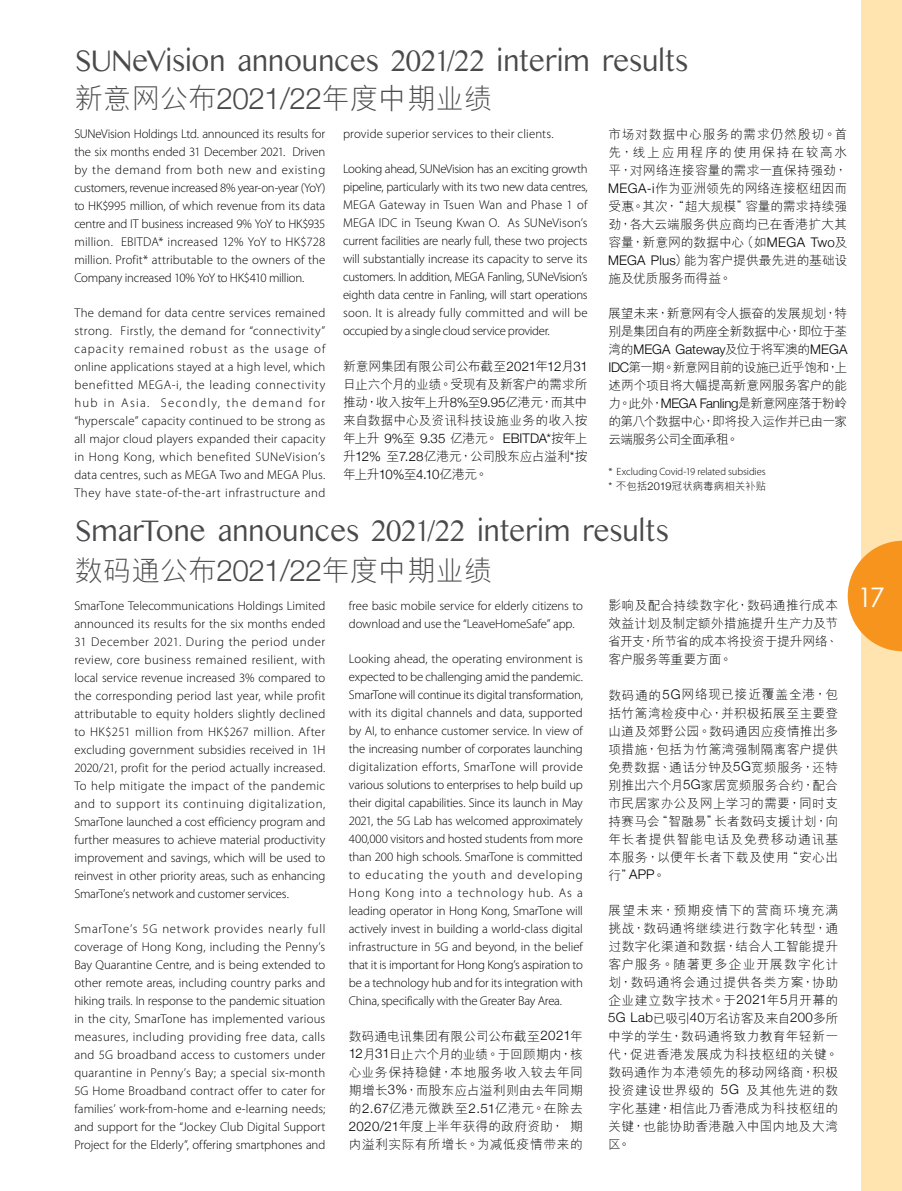
<style>
.page{position:relative;width:902px;height:1191px;background:#fff}
.page>*{position:absolute;margin:0;border:0;box-sizing:border-box;transform-origin:0 0}
.t1{font:31.5px "Kannada MN";letter-spacing:-.06em;color:#4a4a4c;scale:.96 1}
.t2{font:300 28.5px "M Hei HKS";color:#4a4a4c}
.t3{font:27px "Century Gothic";color:#fff}
.t4{font:300 13.2px "Helvetica Neue";color:#000}
.t5{font:300 12.75px/18px "Myriad Pro";letter-spacing:-.01em;color:#000;text-align:justify}
.t6{font:300 12.75px/18px "M Hei HKS";letter-spacing:-.005em;color:#000;text-align:justify}
.t7{font:300 12.75px/18px "M Hei HKS";letter-spacing:-.04em;color:#000}
.t8{font:300 12.75px "Myriad Pro";letter-spacing:.015em;color:#000}
.t9{font:300 10.5px "Myriad Pro";letter-spacing:-.01em;color:#000}
.t10{font:300 10.5px "M Hei HKS";color:#000}
.s1{font-family:"Helvetica Neue";font-size:29.7px}
.s2{font-family:"Helvetica Neue";font-size:13.2px}
.s3{font-family:"M Hei HKS";font-size:12.75px}
.s4{font-family:"Helvetica Neue";font-size:10.95px}
</style>
<div class="page">
<div style="left:861px;top:0;width:40px;height:1191px;background:#ffe4af"></div>
<svg style="left:847px;top:541px;width:54px;height:110px"></svg>
<h1 class="t1" style="left:74px;top:42px;width:642px">SUNeVision announces 2021/22 interim results</h1>
<h2 class="t2" style="left:74px;top:79px;width:420px">新意網公布<span class="s1">2021/22</span>年度中期業績</h2>
<p class="t5" style="left:74px;top:125px;width:252px">SUNeVision Holdings Ltd. announced its results for the six months ended 31 December 2021. Driven by the demand from both new and existing customers, revenue increased 8% year-on-year (YoY) to HK$995 million, of which revenue from its data centre and IT business increased 9% YoY to HK$935 million. EBITDA* increased 12% YoY to HK$728 million. Profit* attributable to the owners of the Company increased 10% YoY to HK$410 million.</p>
<p class="t5" style="left:74px;top:304px;width:252px">The demand for data centre services remained strong. Firstly, the demand for “connectivity” capacity remained robust as the usage of online applications stayed at a high level, which benefitted MEGA-i, the leading connectivity hub in Asia. Secondly, the demand for “hyperscale” capacity continued to be strong as all major cloud players expanded their capacity in Hong Kong, which benefited SUNeVision’s data centres, such as MEGA Two and MEGA Plus.<br>They have state-of-the-art infrastructure and</p>
<p class="t8" style="left:343px;top:126px;width:212px">provide superior services to their clients.</p>
<p class="t5" style="left:343px;top:160px;width:246px">Looking ahead, SUNeVision has an exciting growth pipeline, particularly with its two new data centres, MEGA Gateway in Tsuen Wan and Phase 1 of MEGA IDC in Tseung Kwan O. As SUNeVison’s current facilities are nearly full, these two projects will substantially increase its capacity to serve its customers. In addition, MEGA Fanling, SUNeVision’s eighth data centre in Fanling, will start operations soon. It is already fully committed and will be occupied by a single cloud service provider.</p>
<p class="t6" style="left:343px;top:357px;width:246px">新意網集團有限公司公布截至<span class="s2">2021</span>年<span class="s2">12</span>月<span class="s2">31</span>日止六個月的業績。受現有及新客戶的需求所推動，收入按年上升<span class="s2">8%</span>至<span class="s2">9.95</span>億港元，而其中來自數據中心及資訊科技設施業務的收入按</p>
<p class="t4" style="left:343px;top:427px;width:246px"><span class="s3">年上升</span> 9%<span class="s3">至</span> 9.35 <span class="s3">億港元。</span> EBITDA*<span class="s3">按年上</span></p>
<p class="t6" style="left:343px;top:447px;width:246px">升<span class="s2">12%</span> 至<span class="s2">7.28</span>億港元，公司股東應占溢利<span class="s2">*</span>按年上升<span class="s2">10%</span>至<span class="s2">4.10</span>億港元。</p>
<p class="t6" style="left:608px;top:125px;width:240px">市場對數據中心服務的需求仍然殷切。首先，線上應用程序的使用保持在較高水平，對網絡連接容量的需求一直保持強勁，<span class="s2">MEGA-i</span>作為亞洲領先的網絡連接樞紐因而受惠。其次，“超大規模”容量的需求持續強勁，各大雲端服務供應商均已在香港擴大其容量，新意網的數據中心（如<span class="s2">MEGA Two</span>及<span class="s2">MEGA Plus</span>）能為客戶提供最先進的基礎設施及優質服務而得益。</p>
<p class="t7" style="left:608px;top:304px;width:240px">展望未來，新意網有令人振奮的發展規劃，特別是集團自有的兩座全新數據中心，即位於荃</p>
<p class="t4" style="left:608px;top:338px;width:240px"><span class="s3">灣的</span>MEGA Gateway<span class="s3">及位於將軍澳的</span>MEGA</p>
<p class="t6" style="left:608px;top:358px;width:240px"><span class="s2">IDC</span>第一期。新意網目前的設施已近乎飽和，上述兩個項目將大幅提高新意網服務客戶的能力。此外，<span class="s2">MEGA Fanling</span>是新意網座落於粉嶺的第八個數據中心，即將投入運作並已由一家雲端服務公司全面承租。</p>
<p class="t9" style="left:608px;top:465px;width:159px">* Excluding Covid-19 related subsidies</p>
<p class="t10" style="left:608px;top:479px;width:159px"><span class="s4">*</span> 不包括<span class="s4">2019</span>冠狀病毒病相關補貼</p>
<h1 class="t1" style="left:74px;top:512px;width:621px">SmarTone announces 2021/22 interim results</h1>
<h2 class="t2" style="left:74px;top:551px;width:420px">數碼通公布<span class="s1">2021/22</span>年度中期業績</h2>
<p class="t5" style="left:74px;top:596px;width:252px">SmarTone Telecommunications Holdings Limited announced its results for the six months ended 31 December 2021. During the period under review, core business remained resilient, with local service revenue increased 3% compared to the corresponding period last year, while profit attributable to equity holders slightly declined to HK$251 million from HK$267 million. After excluding government subsidies received in 1H 2020/21, profit for the period actually increased.<br>To help mitigate the impact of the pandemic and to support its continuing digitalization, SmarTone launched a cost efficiency program and further measures to achieve material productivity improvement and savings, which will be used to reinvest in other priority areas, such as enhancing SmarTone’s network and customer services.</p>
<p class="t5" style="left:74px;top:919px;width:252px">SmarTone’s 5G network provides nearly full coverage of Hong Kong, including the Penny’s Bay Quarantine Centre, and is being extended to other remote areas, including country parks and hiking trails. In response to the pandemic situation in the city, SmarTone has implemented various measures, including providing free data, calls and 5G broadband access to customers under quarantine in Penny’s Bay; a special six-month 5G Home Broadband contract offer to cater for families’ work-from-home and e-learning needs; and support for the “Jockey Club Digital Support Project for the Elderly”, offering smartphones and</p>
<p class="t5" style="left:349px;top:596px;width:235px">free basic mobile service for elderly citizens to download and use the “LeaveHomeSafe” app.</p>
<p class="t5" style="left:349px;top:649px;width:235px">Looking ahead, the operating environment is expected to be challenging amid the pandemic.<br>SmarTone will continue its digital transformation, with its digital channels and data, supported by AI, to enhance customer service. In view of the increasing number of corporates launching digitalization efforts, SmarTone will provide various solutions to enterprises to help build up their digital capabilities. Since its launch in May 2021, the 5G Lab has welcomed approximately 400,000 visitors and hosted students from more than 200 high schools. SmarTone is committed to educating the youth and developing Hong Kong into a technology hub. As a leading operator in Hong Kong, SmarTone will actively invest in building a world-class digital infrastructure in 5G and beyond, in the belief that it is important for Hong Kong’s aspiration to be a technology hub and for its integration with China, specifically with the Greater Bay Area.</p>
<p class="t6" style="left:349px;top:1026px;width:236px">數碼通電訊集團有限公司公布截至<span class="s2">2021</span>年<span class="s2">12</span>月<span class="s2">31</span>日止六個月的業績。於回顧期內，核心業務保持穩健，本地服務收入較去年同期增長<span class="s2">3%</span>，而股東應占溢利則由去年同期的<span class="s2">2.67</span>億港元微跌至<span class="s2">2.51</span>億港元。在除去<span class="s2">2020/21</span>年度上半年獲得的政府資助，期內溢利實際有所增長。為減低疫情帶來的</p>
<p class="t6" style="left:608px;top:596px;width:231px">影響及配合持續數字化，數碼通推行成本效益計劃及制定額外措施提升生產力及節省開支，所節省的成本將投資於提升網絡、客戶服務等重要方面。</p>
<p class="t6" style="left:608px;top:685px;width:231px">數碼通的<span class="s2">5G</span>網絡現已接近覆蓋全港，包括竹篙灣檢疫中心，並積極拓展至主要登山道及郊野公園。數碼通因應疫情推出多項措施，包括為竹篙灣強制隔離客戶提供免費數據、通話分鐘及<span class="s2">5G</span>寬頻服務，還特別推出六個月<span class="s2">5G</span>家居寬頻服務合約，配合市民居家辦公及網上學習的需要，同時支持賽馬會“智融易”長者數碼支援計劃，向年長者提供智能電話及免費移動通訊基本服務，以便年長者下載及使用“安心出行”<span class="s2">APP</span>。</p>
<p class="t6" style="left:608px;top:900px;width:231px">展望未來，預期疫情下的營商環境充滿挑戰，數碼通將繼續進行數字化轉型，通過數字化渠道和數據，結合人工智能提升客戶服務。隨著更多企業開展數字化計劃，數碼通將會通過提供各類方案，協助企業建立數字技術。於<span class="s2">2021</span>年<span class="s2">5</span>月開幕的<span class="s2">5G Lab</span>已吸引<span class="s2">40</span>萬名訪客及來自<span class="s2">200</span>多所中學的學生，數碼通將致力教育年輕新一代，促進香港發展成為科技樞紐的關鍵。數碼通作為本港領先的移動網絡商，積極投資建設世界級的 <span class="s2">5G</span> 及其他先進的數字化基建，相信此乃香港成為科技樞紐的關鍵，也能協助香港融入中國內地及大灣區。</p>
<h3 class="t3" style="left:857px;top:579px;width:29px">17</h3>
</div>
